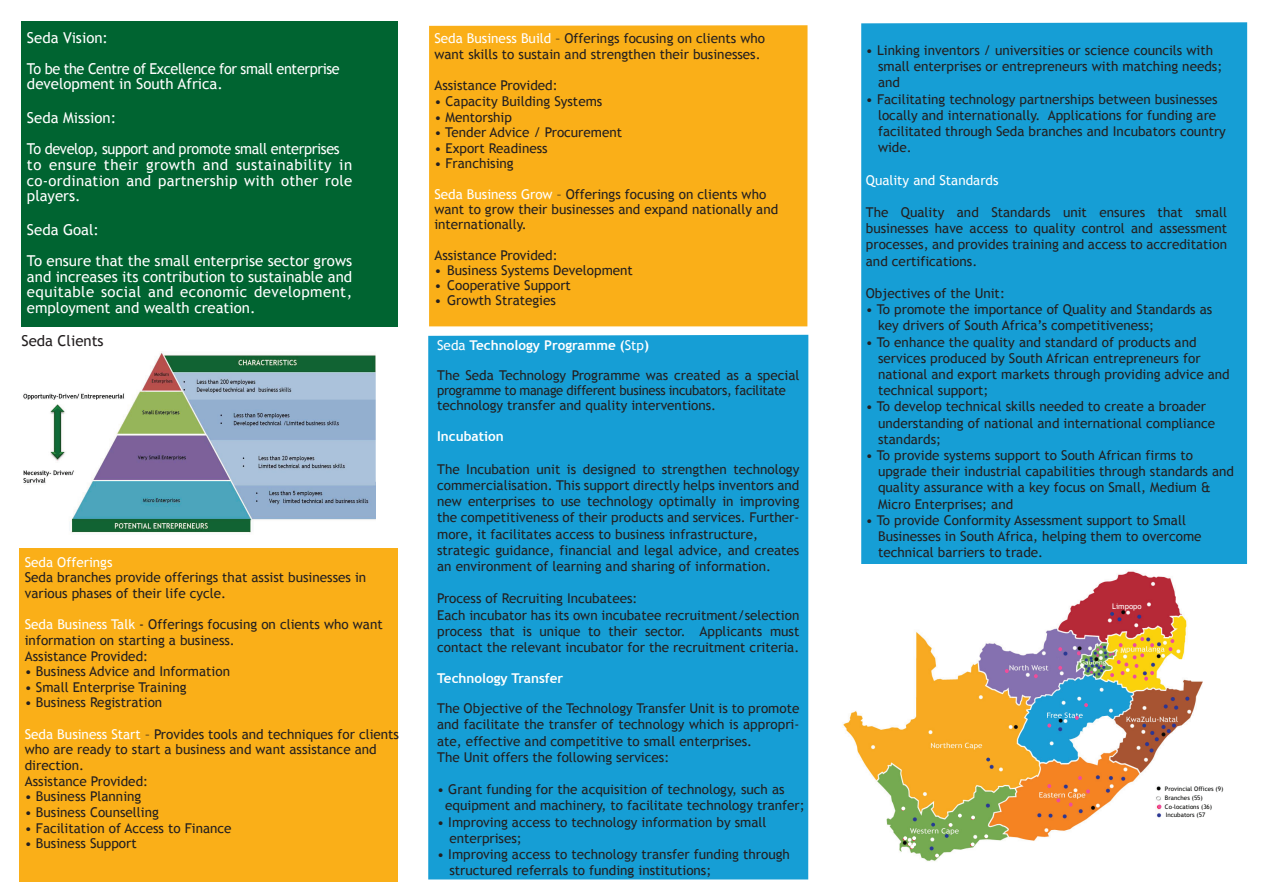
<style>
.page{position:relative;width:1263px;height:893px;background:#fff}
.page>*{position:absolute;margin:0;border:0;box-sizing:border-box;transform-origin:0 0}
.t1{font:15px/15.6px "Trebuchet MS";color:#fff;text-align:justify}
.t2{font:15px/31.2px "Trebuchet MS";letter-spacing:-.025em;color:#fff}
.t3{font:15px "Trebuchet MS";color:#231f20}
.t4{font:13.5px/16.2px "Trebuchet MS";color:#231f20}
.t5{font:700 13.5px "Trebuchet MS";color:#fff}
.t6{font:13.5px "Trebuchet MS";color:#fff}
.t7{font:7.65px "Trebuchet MS";color:#fff}
.t8{font:6.15px "Trebuchet MS";color:#040503}
.s1{color:#fff}
.s2{font-weight:400}
</style>
<div class="page">
<div style="left:20px;top:548px;width:378px;height:333px;background:#faaf18"></div>
<div style="left:22px;top:21px;width:376px;height:305px;background:#006431"></div>
<div style="left:429px;top:25px;width:378px;height:301px;background:#faaf18"></div>
<div style="left:861px;top:22px;width:386px;height:542px;background:#169ed5"></div>
<img style="left:23px;top:352px;width:352px;height:181px">
<div style="left:428px;top:335px;width:380px;height:544px;background:#169ed5"></div>
<img style="left:843px;top:571px;width:360px;height:290px">
<svg style="left:971px;top:816px;width:4px;height:3px"></svg>
<svg style="left:984px;top:834px;width:4px;height:4px"></svg>
<svg style="left:971px;top:842px;width:4px;height:4px"></svg>
<svg style="left:949px;top:823px;width:3px;height:4px"></svg>
<svg style="left:903px;top:836px;width:13px;height:12px"></svg>
<svg style="left:935px;top:854px;width:4px;height:3px"></svg>
<svg style="left:1078px;top:776px;width:4px;height:4px"></svg>
<svg style="left:931px;top:823px;width:4px;height:3px"></svg>
<svg style="left:1157px;top:804px;width:4px;height:5px"></svg>
<div style="left:1150px;top:819px;width:17px;height:12px;background:#fff;border-radius:50%"></div>
<svg style="left:1080px;top:663px;width:4px;height:4px"></svg>
<svg style="left:958px;top:814px;width:4px;height:3px"></svg>
<svg style="left:945px;top:834px;width:4px;height:4px"></svg>
<svg style="left:986px;top:758px;width:4px;height:3px"></svg>
<svg style="left:1110px;top:612px;width:4px;height:4px"></svg>
<svg style="left:1142px;top:724px;width:4px;height:3px"></svg>
<svg style="left:1047px;top:784px;width:4px;height:4px"></svg>
<svg style="left:1069px;top:802px;width:4px;height:5px"></svg>
<svg style="left:1086px;top:789px;width:4px;height:4px"></svg>
<svg style="left:1056px;top:798px;width:4px;height:4px"></svg>
<svg style="left:1075px;top:716px;width:4px;height:4px"></svg>
<svg style="left:1047px;top:723px;width:4px;height:4px"></svg>
<svg style="left:1084px;top:703px;width:4px;height:4px"></svg>
<svg style="left:1150px;top:643px;width:4px;height:4px"></svg>
<svg style="left:1168px;top:639px;width:6px;height:12px"></svg>
<svg style="left:1119px;top:643px;width:3px;height:4px"></svg>
<svg style="left:1110px;top:653px;width:44px;height:28px"></svg>
<svg style="left:1133px;top:637px;width:11px;height:10px"></svg>
<svg style="left:1034px;top:674px;width:4px;height:4px"></svg>
<svg style="left:1005px;top:669px;width:4px;height:4px"></svg>
<svg style="left:1058px;top:666px;width:4px;height:4px"></svg>
<svg style="left:1058px;top:647px;width:4px;height:4px"></svg>
<svg style="left:1077px;top:651px;width:4px;height:4px"></svg>
<svg style="left:901px;top:807px;width:4px;height:3px"></svg>
<p class="t2" style="left:27px;top:22px;width:314px">Seda Vision:<br>To be the Centre of Excellence for small enterprise</p>
<p class="t1" style="left:27px;top:76px;width:197px">development in South Africa.</p>
<p class="t2" style="left:27px;top:102px;width:314px">Seda Mission:<br>To develop, support and promote small enterprises</p>
<p class="t1" style="left:27px;top:157px;width:327px">to ensure their growth and sustainability in co-ordination and partnership with other role players.</p>
<p class="t1" style="left:27px;top:214px;width:327px;line-height:31.2px">Seda Goal:<br>To ensure that the small enterprise sector grows</p>
<p class="t1" style="left:27px;top:269px;width:327px">and increases its contribution to sustainable and equitable social and economic development, employment and wealth creation.</p>
<p class="t3" style="left:22px;top:332px;width:84px">Seda Clients</p>
<p class="t6" style="left:25px;top:554px;width:89px">Seda Offerings</p>
<p class="t4" style="left:25px;top:570px;width:343px;line-height:15.6px">Seda branches provide offerings that assist businesses in various phases of their life cycle.</p>
<p class="t4" style="left:25px;top:617px;width:359px;line-height:15.6px"><span class="s1">Seda Business Talk</span> - Offerings focusing on clients who want information on starting a business.<br>Assistance Provided:</p>
<p class="t4" style="left:25px;top:663px;width:207px">• Business Advice and Information</p>
<p class="t4" style="left:25px;top:679px;width:163px">• Small Enterprise Training</p>
<p class="t4" style="left:25px;top:695px;width:139px">• Business Registration</p>
<p class="t4" style="left:25px;top:726px;width:376px;line-height:15.6px"><span class="s1">Seda Business Start</span> – Provides tools and techniques for clients who are ready to start a business and want assistance and direction.<br>Assistance Provided:</p>
<p class="t4" style="left:25px;top:788px;width:118px">• Business Planning</p>
<p class="t4" style="left:25px;top:804px;width:136px">• Business Counselling</p>
<p class="t4" style="left:25px;top:820px;width:208px">• Facilitation of Access to Finance</p>
<p class="t4" style="left:25px;top:835px;width:113px">• Business Support</p>
<p class="t4" style="left:434px;top:31px;width:332px;line-height:15.6px"><span class="s1">Seda Business Build</span> – Offerings focusing on clients who want skills to sustain and strengthen their businesses.</p>
<p class="t4" style="left:434px;top:78px;width:125px">Assistance Provided:</p>
<p class="t4" style="left:434px;top:93px;width:169px">• Capacity Building Systems</p>
<p class="t4" style="left:434px;top:109px;width:79px">• Mentorship</p>
<p class="t4" style="left:434px;top:125px;width:189px">• Tender Advice / Procurement</p>
<p class="t4" style="left:434px;top:140px;width:115px">• Export Readiness</p>
<p class="t4" style="left:434px;top:156px;width:81px">• Franchising</p>
<p class="t4" style="left:434px;top:187px;width:345px;line-height:15px"><span class="s1">Seda Business Grow</span> – Offerings focusing on clients who want to grow their businesses and expand nationally and internationally.</p>
<p class="t4" style="left:434px;top:247px;width:125px">Assistance Provided:</p>
<p class="t4" style="left:434px;top:262px;width:200px">• Business Systems Development</p>
<p class="t4" style="left:434px;top:277px;width:138px">• Cooperative Support</p>
<p class="t4" style="left:434px;top:292px;width:123px">• Growth Strategies</p>
<p class="t5" style="left:437px;top:337px;width:213px"><span class="s2">Seda</span> Technology Programme (<span class="s2">Stp</span>)</p>
<p class="t4" style="left:437px;top:368px;width:364px;line-height:15px">The Seda Technology Programme was created as a special programme to manage different business incubators, facilitate technology transfer and quality interventions.</p>
<p class="t5" style="left:437px;top:428px;width:68px">Incubation</p>
<p class="t4" style="left:437px;top:461px;width:364px">The Incubation unit is designed to strengthen technology commercialisation. This support directly helps inventors and new enterprises to use technology optimally in improving the competitiveness of their products and services. Further&shy;more, it facilitates access to business infrastructure, strategic guidance, financial and legal advice, and creates an environment of learning and sharing of information.</p>
<p class="t4" style="left:437px;top:591px;width:364px">Process of Recruiting Incubatees:<br>Each incubator has its own incubatee recruitment/selection process that is unique to their sector. Applicants must contact the relevant incubator for the recruitment criteria.</p>
<p class="t5" style="left:437px;top:670px;width:128px">Technology Transfer</p>
<p class="t4" style="left:437px;top:701px;width:364px">The Objective of the Technology Transfer Unit is to promote and facilitate the transfer of technology which is appropri&shy;ate, effective and competitive to small enterprises.<br>The Unit offers the following services:</p>
<p class="t4" style="left:445px;top:782px;width:361px;text-indent:-8px">• Grant funding for the acquisition of technology, such as equipment and machinery, to facilitate technology tranfer;</p>
<p class="t4" style="left:449px;top:814px;width:319px;text-indent:-12px">• Improving access to technology information by small enterprises;</p>
<p class="t4" style="left:449px;top:846px;width:342px;text-indent:-12px">• Improving access to technology transfer funding through structured referrals to funding institutions;</p>
<p class="t4" style="left:878px;top:42px;width:346px;text-indent:-12px">• Linking inventors / universities or science councils with small enterprises or entrepreneurs with matching needs; and</p>
<p class="t4" style="left:878px;top:91px;width:349px;text-indent:-12px">• Facilitating technology partnerships between businesses locally and internationally. Applications for funding are facilitated through Seda branches and Incubators country wide.</p>
<p class="t6" style="left:866px;top:172px;width:134px">Quality and Standards</p>
<p class="t4" style="left:866px;top:204px;width:363px;text-align:justify">The Quality and Standards unit ensures that small businesses have access to quality control and assessment processes, and provides training and access to accreditation and certifications.</p>
<p class="t4" style="left:866px;top:285px;width:141px">Objectives of the Unit:</p>
<p class="t4" style="left:878px;top:302px;width:336px;text-indent:-12px">• To promote the importance of Quality and Standards as key drivers of South Africa’s competitiveness;</p>
<p class="t4" style="left:878px;top:334px;width:353px;text-indent:-12px">• To enhance the quality and standard of products and services produced by South African entrepreneurs for national and export markets through providing advice and technical support;</p>
<p class="t4" style="left:878px;top:399px;width:339px;text-indent:-12px">• To develop technical skills needed to create a broader understanding of national and international compliance standards;</p>
<p class="t4" style="left:878px;top:447px;width:358px;text-indent:-12px">• To provide systems support to South African firms to upgrade their industrial capabilities through standards and quality assurance with a key focus on Small, Medium &amp; Micro Enterprises; and</p>
<p class="t4" style="left:878px;top:512px;width:325px;text-indent:-12px">• To provide Conformity Assessment support to Small<br>Businesses in South Africa, helping them to overcome technical barriers to trade.</p>
<p class="t7" style="left:1112px;top:601px;width:31px">Limpopo</p>
<p class="t7" style="left:1121px;top:646px;width:7px">M</p>
<p class="t8" style="left:1165px;top:785px;width:60px">Provincial Offices (9)</p>
<p class="t8" style="left:1165px;top:803px;width:49px">Co-locations (36)</p>
<p class="t8" style="left:1165px;top:794px;width:39px">Branches (55)</p>
<p class="t8" style="left:1166px;top:811px;width:41px">Incubators (57</p>
</div>
